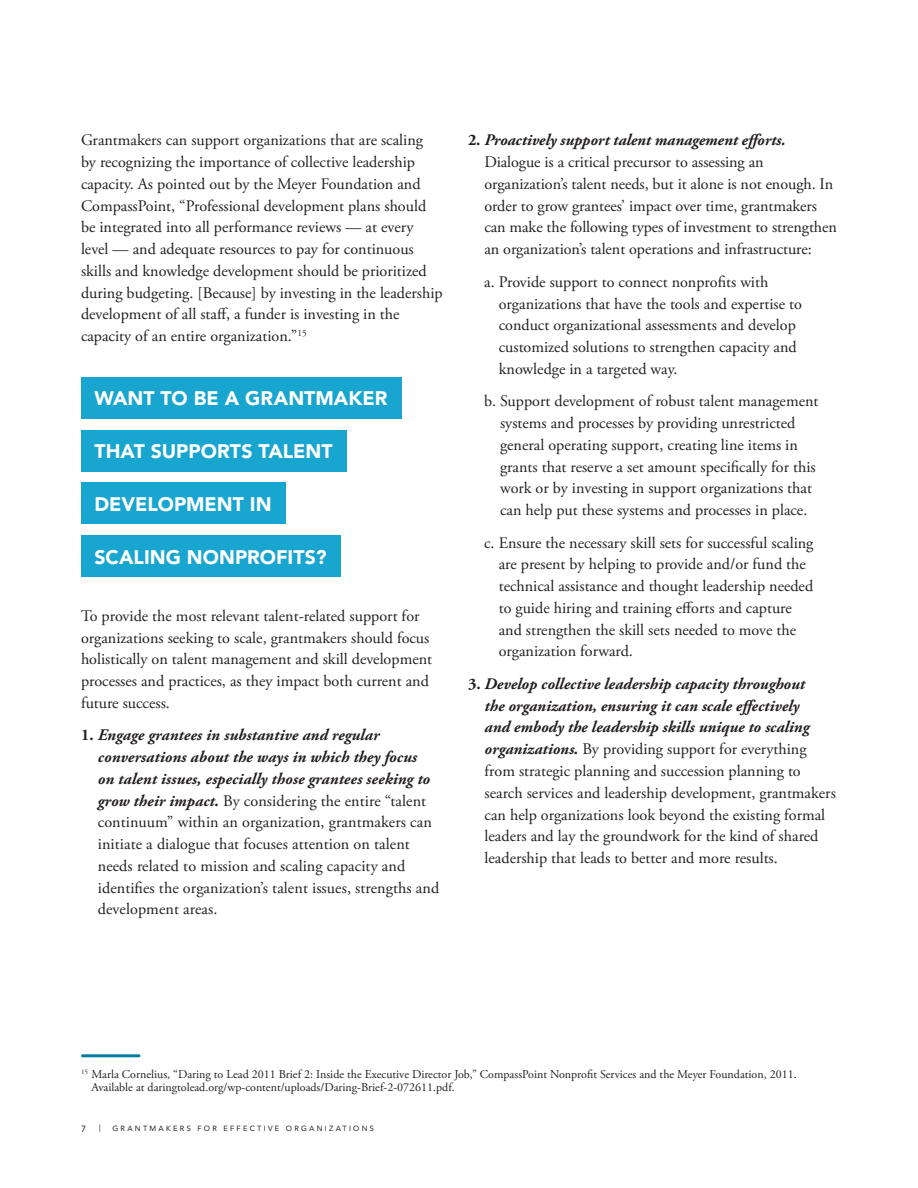
<style>
.page{position:relative;width:918px;height:1188px;background:#fff}
.page>*{position:absolute;margin:0;border:0;box-sizing:border-box;transform-origin:0 0}
.t1{font:900 19.5px "Avenir";color:#fff}
.t2{font:16.2px/21.8px "Adobe Garamond Pro";color:#231f20}
.t3{font:12px/13.5px "Adobe Garamond Pro";color:#231f20}
.t4{font:9px "Avenir";color:#231f20}
.t5{font:7.5px "Avenir";letter-spacing:.3em;color:#231f20}
.s1{font-weight:700}
.s2{font-weight:700;font-style:italic}
</style>
<div class="page">
<div style="left:81px;top:377px;width:320px;height:41px;background:#18a5cf"></div>
<div style="left:81px;top:430px;width:265px;height:41px;background:#18a5cf"></div>
<div style="left:81px;top:483px;width:204px;height:41px;background:#18a5cf"></div>
<div style="left:81px;top:535px;width:259px;height:42px;background:#18a5cf"></div>
<hr style="left:82px;top:1054px;width:57px;height:3px;background:#007ea1">
<p class="t2" style="left:81px;top:130px;width:363px">Grantmakers can support organizations that are scaling<br>by recognizing the importance of collective leadership capacity. As pointed out by the Meyer Foundation and CompassPoint, “Professional development plans should be integrated into all performance reviews — at every level — and adequate resources to pay for continuous skills and knowledge development should be prioritized during budgeting. [Because] by investing in the leadership development of all staff, a funder is investing in the capacity of an entire organization.”<sup>15</sup></p>
<p class="t2" style="left:484px;top:130px;width:354px;text-indent:-16px"><span class="s1">2.</span> <span class="s2">Proactively support talent management efforts.<br></span>Dialogue is a critical precursor to assessing an organization’s talent needs, but it alone is not enough. In order to grow grantees’ impact over time, grantmakers can make the following types of investment to strengthen an organization’s talent operations and infrastructure:</p>
<p class="t2" style="left:499px;top:271px;width:305px;text-indent:-15px">a. Provide support to connect nonprofits with organizations that have the tools and expertise to conduct organizational assessments and develop customized solutions to strengthen capacity and knowledge in a targeted way.</p>
<p class="t2" style="left:500px;top:391px;width:320px;text-indent:-16px">b. Support development of robust talent management systems and processes by providing unrestricted general operating support, creating line items in grants that reserve a set amount specifically for this work or by investing in support organizations that can help put these systems and processes in place.</p>
<p class="t2" style="left:499px;top:532px;width:316px;text-indent:-15px">c. Ensure the necessary skill sets for successful scaling are present by helping to provide and/or fund the technical assistance and thought leadership needed to guide hiring and training efforts and capture and strengthen the skill sets needed to move the organization forward.</p>
<p class="t2" style="left:485px;top:674px;width:353px;text-indent:-17px"><span class="s1">3.</span> <span class="s2">Develop collective leadership capacity throughout<br>the organization, ensuring it can scale effectively<br>and embody the leadership skills unique to scaling organizations.</span> By providing support for everything from strategic planning and succession planning to search services and leadership development, grantmakers can help organizations look beyond the existing formal leaders and lay the groundwork for the kind of shared leadership that leads to better and more results.</p>
<p class="t1" style="left:94px;top:387px;width:295px">WANT TO BE A GRANTMAKER</p>
<p class="t1" style="left:94px;top:440px;width:236px">THAT SUPPORTS TALENT</p>
<p class="t1" style="left:94px;top:492px;width:179px">DEVELOPM ENT IN</p>
<p class="t1" style="left:94px;top:545px;width:234px">SCALING NONPROFITS?</p>
<p class="t2" style="left:81px;top:605px;width:353px">To provide the most relevant talent-related support for organizations seeking to scale, grantmakers should focus holistically on talent management and skill development processes and practices, as they impact both current and future success.</p>
<p class="t2" style="left:98px;top:725px;width:343px;text-indent:-17px"><span class="s1">1.</span> <span class="s2">Engage grantees in substantive and regular conversations about the ways in which they focus<br>on talent issues, especially those grantees seeking to grow their impact.</span> By considering the entire “talent continuum” within an organization, grantmakers can initiate a dialogue that focuses attention on talent needs related to mission and scaling capacity and identifies the organization’s talent issues, strengths and development areas.</p>
<p class="t3" style="left:92px;top:1067px;width:707px;text-indent:-10px"><sup>15</sup> Marla Cornelius, “Daring to Lead 2011 Brief 2: Inside the Executive Director Job,” CompassPoint Nonprofit Services and the Meyer Foundation, 2011.<br>Available at daringtolead.org/wp-content/uploads/Daring-Brief-2-072611.pdf.</p>
<p class="t4" style="left:81px;top:1123px;width:7px">7</p>
<p class="t5" style="left:99px;top:1123px;width:3px">|</p>
<p class="t5" style="left:113px;top:1124px;width:263px">GRANTMAKERS FOR EFFECTIVE ORGANIZATIONS</p>
</div>
